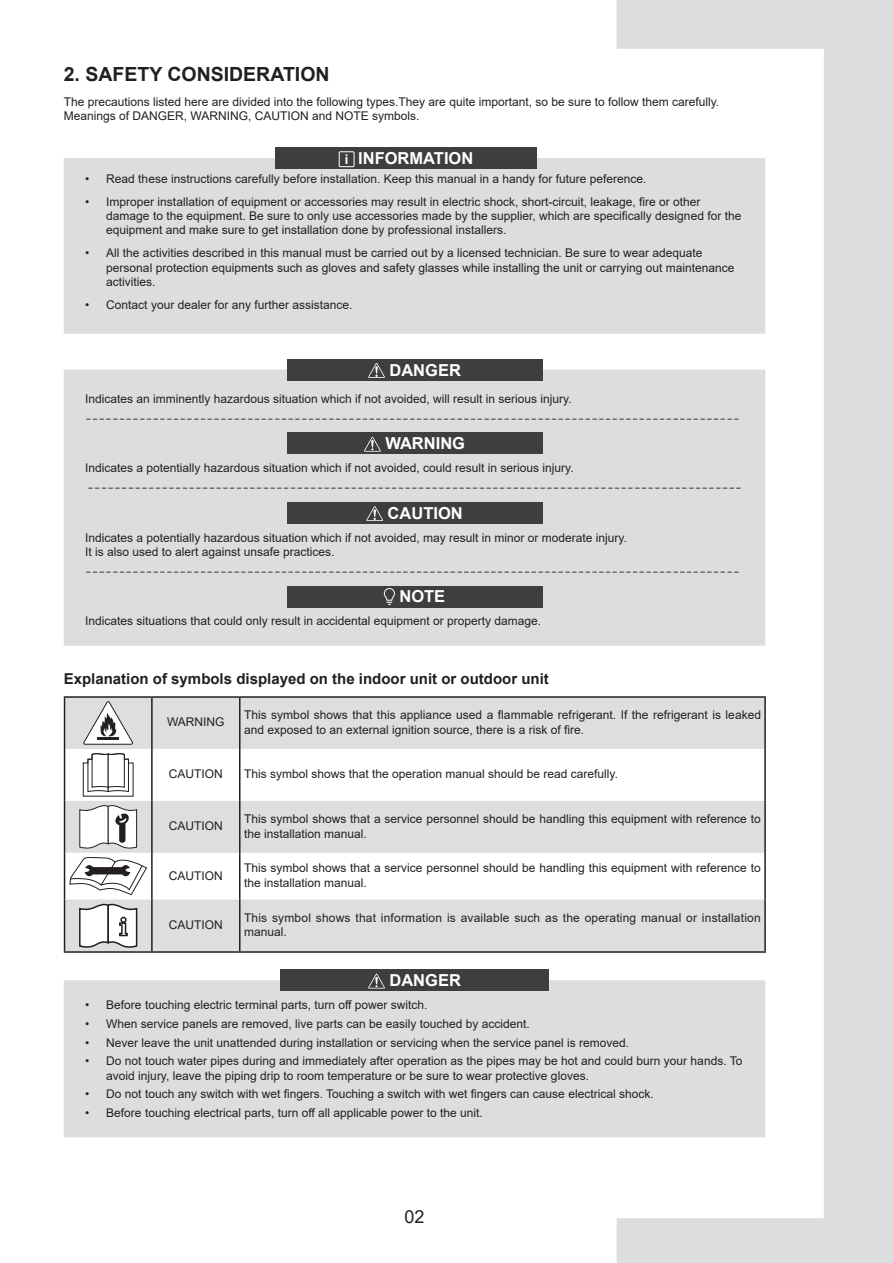
<style>
.page{position:relative;width:893px;height:1263px;background:#fff}
.page>*{position:absolute;margin:0;border:0;box-sizing:border-box;transform-origin:0 0}
.目录1{font:700 19.5px "Arial";color:#231f20}
.t1{font:300 18px "Adobe Song Std";color:#231f20}
.t2{font:18px "Arial";color:#231f20}
.t3{font:700 16.5px "Arial";color:#fff}
.段落样式1{font:700 15px "Arial";color:#231f20}
.段落样式1-2{font:12px/14.4px "Arial";color:#231f20}
.段落样式3{font:12px "Arial";color:#231f20}
.s1{font-size:13.5px}
</style>
<div class="page">
<svg style="left:617px;top:0;width:276px;height:1263px"></svg>
<div style="left:64px;top:158px;width:701px;height:176px;background:#dcdddf"></div>
<div style="left:275px;top:147px;width:262px;height:22px;background:#3e3e3f"></div>
<div style="left:339px;top:151px;width:15px;height:16px;border:1px solid #fff"></div>
<div style="left:64px;top:370px;width:701px;height:276px;background:#dcdddf"></div>
<div style="left:287px;top:433px;width:255px;height:21px;background:#3e3e3f"></div>
<svg style="left:364px;top:437px;width:17px;height:15px"></svg>
<div style="left:287px;top:502px;width:255px;height:21px;background:#3e3e3f"></div>
<svg style="left:366px;top:506px;width:17px;height:15px"></svg>
<div style="left:287px;top:586px;width:255px;height:21px;background:#3e3e3f"></div>
<svg style="left:384px;top:588px;width:11px;height:17px"></svg>
<div style="left:287px;top:359px;width:255px;height:21px;background:#3e3e3f"></div>
<svg style="left:368px;top:363px;width:17px;height:15px"></svg>
<svg style="left:65px;top:801px;width:699px;height:150px;fill:#dddee0"></svg>
<hr style="left:64px;top:696px;width:88px;height:2px;background:#231f20">
<hr style="left:64px;top:698px;width:1px;height:51px;background:#231f20">
<hr style="left:152px;top:696px;width:88px;height:2px;background:#231f20">
<hr style="left:240px;top:696px;width:526px;height:2px;background:#231f20">
<hr style="left:764px;top:698px;width:2px;height:51px;background:#231f20">
<hr style="left:64px;top:749px;width:1px;height:52px;background:#231f20">
<hr style="left:151px;top:749px;width:2px;height:52px;background:#231f20">
<hr style="left:239px;top:749px;width:1px;height:52px;background:#231f20">
<hr style="left:764px;top:749px;width:2px;height:52px;background:#231f20">
<hr style="left:64px;top:801px;width:1px;height:52px;background:#231f20">
<hr style="left:151px;top:801px;width:2px;height:52px;background:#231f20">
<hr style="left:239px;top:801px;width:1px;height:52px;background:#231f20">
<hr style="left:764px;top:801px;width:2px;height:52px;background:#231f20">
<hr style="left:64px;top:853px;width:1px;height:46px;background:#231f20">
<hr style="left:151px;top:853px;width:2px;height:46px;background:#231f20">
<hr style="left:239px;top:853px;width:1px;height:46px;background:#231f20">
<hr style="left:764px;top:853px;width:2px;height:46px;background:#231f20">
<hr style="left:64px;top:899px;width:1px;height:52px;background:#231f20">
<hr style="left:151px;top:899px;width:2px;height:52px;background:#231f20">
<hr style="left:239px;top:899px;width:1px;height:52px;background:#231f20">
<hr style="left:764px;top:899px;width:2px;height:52px;background:#231f20">
<hr style="left:64px;top:951px;width:88px;height:2px;background:#231f20">
<hr style="left:152px;top:951px;width:88px;height:2px;background:#231f20">
<hr style="left:240px;top:951px;width:526px;height:2px;background:#231f20">
<svg style="left:65px;top:697px;width:700px;height:100px"></svg>
<svg style="left:69px;top:803px;width:78px;height:147px"></svg>
<div style="left:64px;top:980px;width:701px;height:157px;background:#dcdddf"></div>
<div style="left:281px;top:970px;width:268px;height:21px;background:#3e3e3f"></div>
<svg style="left:368px;top:974px;width:17px;height:14px"></svg>
<p class="目录1" style="left:64px;top:60px;width:267px">2. SAFETY CONSIDERATION</p>
<p class="段落样式1-2" style="left:64px;top:94px;width:657px">The precautions listed here are divided into the following types.They are quite important, so be sure to follow them carefully.<br>Meanings of DANGER, WARNING, CAUTION and NOTE symbols.</p>
<p class="t3" style="left:345px;top:146px;width:130px"><span class="s1">i</span> INFORMATION</p>
<p class="段落样式1-2" style="left:85px;top:171px;width:563px">• Read these instructions carefully before installation. Keep this manual in a handy for future peference.</p>
<p class="段落样式1-2" style="left:106px;top:194px;width:637px;text-indent:-21px">• Improper installation of equipment or accessories may result in electric shock, short-circuit, leakage, fire or other damage to the equipment. Be sure to only use accessories made by the supplier, which are specifically designed for the equipment and make sure to get installation done by professional installers.</p>
<p class="段落样式1-2" style="left:106px;top:246px;width:630px;text-indent:-21px">• All the activities described in this manual must be carried out by a licensed technician. Be sure to wear adequate personal protection equipments such as gloves and safety glasses while installing the unit or carrying out maintenance activities.</p>
<p class="段落样式1-2" style="left:85px;top:298px;width:269px">• Contact your dealer for any further assistance.</p>
<p class="t3" style="left:389px;top:358px;width:73px">DANGER</p>
<p class="段落样式3" style="left:85px;top:390px;width:488px">Indicates an imminently hazardous situation which if not avoided, will result in serious injury.</p>
<p class="t1" style="left:85px;top:406px;width:656px">-------------------------------------------------------------------------------------------------</p>
<p class="t3" style="left:385px;top:432px;width:81px">WARNING</p>
<p class="段落样式3" style="left:85px;top:460px;width:490px">Indicates a potentially hazardous situation which if not avoided, could result in serious injury.</p>
<p class="t1" style="left:87px;top:476px;width:656px">-------------------------------------------------------------------------------------------------</p>
<p class="t3" style="left:388px;top:501px;width:77px">CAUTION</p>
<p class="段落样式3" style="left:85px;top:529px;width:544px">Indicates a potentially hazardous situation which if not avoided, may result in minor or moderate injury.</p>
<p class="段落样式3" style="left:85px;top:543px;width:251px">It is also used to alert against unsafe practices.</p>
<p class="t1" style="left:85px;top:560px;width:656px">-------------------------------------------------------------------------------------------------</p>
<p class="t3" style="left:399px;top:585px;width:47px">NOTE</p>
<p class="段落样式3" style="left:85px;top:613px;width:458px">Indicates situations that could only result in accidental equipment or property damage.</p>
<p class="段落样式1" style="left:64px;top:668px;width:487px">Explanation of symbols displayed on the indoor unit or outdoor unit</p>
<p class="段落样式1-2" style="left:167px;top:715px;width:59px">WARNING</p>
<p class="段落样式1-2" style="left:244px;top:708px;width:519px">This symbol shows that this appliance used a flammable refrigerant. If the refrigerant is leaked and exposed to an external ignition source, there is a risk of fire.</p>
<p class="段落样式1-2" style="left:169px;top:767px;width:56px">CAUTION</p>
<p class="段落样式1-2" style="left:244px;top:767px;width:375px">This symbol shows that the operation manual should be read carefully.</p>
<p class="段落样式1-2" style="left:169px;top:819px;width:56px">CAUTION</p>
<p class="段落样式1-2" style="left:244px;top:812px;width:518px">This symbol shows that a service personnel should be handling this equipment with reference to the installation manual.</p>
<p class="段落样式1-2" style="left:169px;top:868px;width:56px">CAUTION</p>
<p class="段落样式1-2" style="left:244px;top:861px;width:518px">This symbol shows that a service personnel should be handling this equipment with reference to the installation manual.</p>
<p class="段落样式1-2" style="left:169px;top:918px;width:56px">CAUTION</p>
<p class="段落样式1-2" style="left:244px;top:910px;width:518px">This symbol shows that information is available such as the operating manual or installation manual.</p>
<p class="t3" style="left:389px;top:969px;width:73px">DANGER</p>
<p class="段落样式1-2" style="left:85px;top:998px;width:344px">• Before touching electric terminal parts, turn off power switch.</p>
<p class="段落样式1-2" style="left:85px;top:1016px;width:446px">• When service panels are removed, live parts can be easily touched by accident.</p>
<p class="段落样式1-2" style="left:85px;top:1035px;width:546px">• Never leave the unit unattended during installation or servicing when the service panel is removed.</p>
<p class="段落样式1-2" style="left:106px;top:1054px;width:638px;text-indent:-21px">• Do not touch water pipes during and immediately after operation as the pipes may be hot and could burn your hands. To avoid injury, leave the piping drip to room temperature or be sure to wear protective gloves.</p>
<p class="段落样式1-2" style="left:85px;top:1087px;width:570px">• Do not touch any switch with wet fingers. Touching a switch with wet fingers can cause electrical shock.</p>
<p class="段落样式1-2" style="left:85px;top:1105px;width:399px">• Before touching electrical parts, turn off all applicable power to the unit.</p>
<h2 class="t2" style="left:405px;top:1204px;width:22px">02</h2>
</div>
